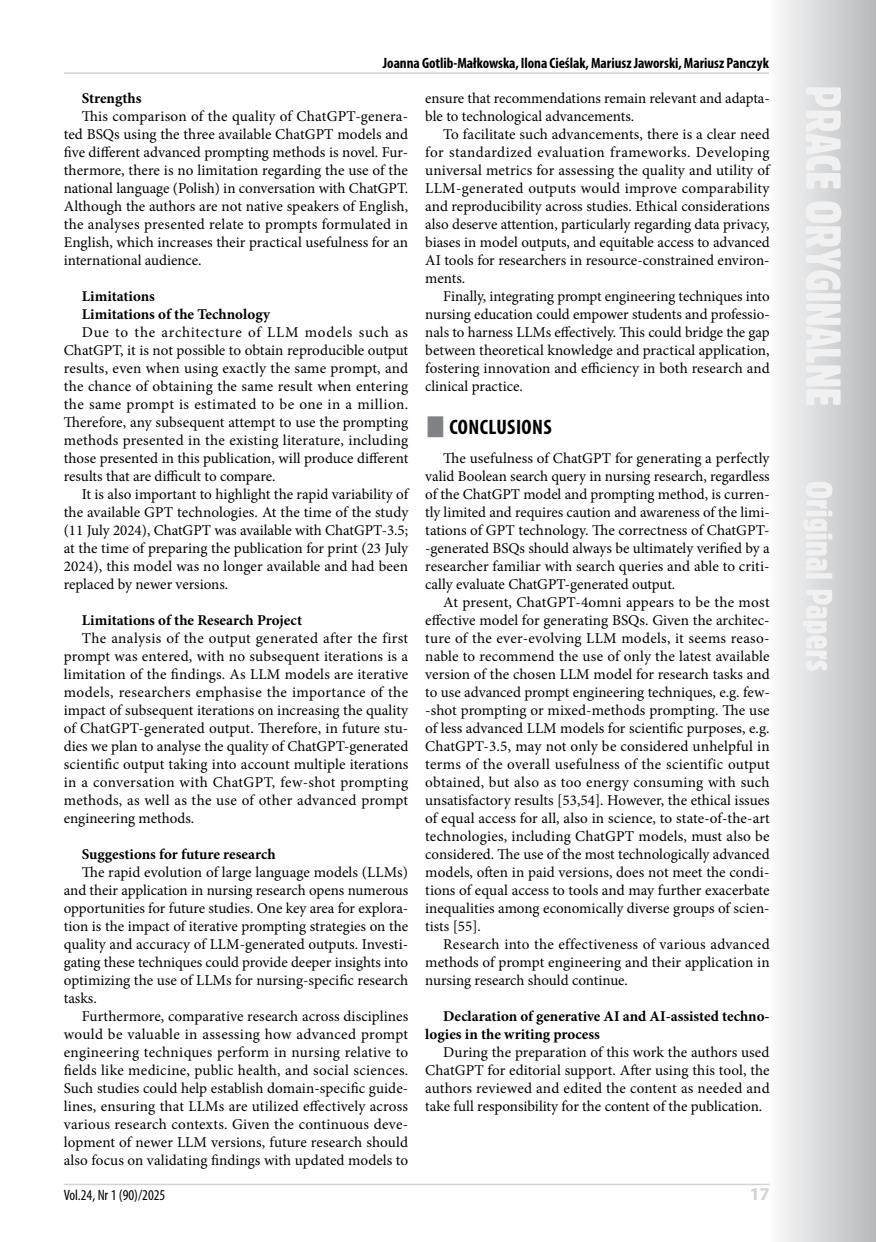
<style>
.page{position:relative;width:876px;height:1242px;background:#fff}
.page>*{position:absolute;margin:0;border:0;box-sizing:border-box;transform-origin:0 0}
.t1{font:700 condensed 21px "Myriad Pro";letter-spacing:.02em;color:#000}
.t2{font:700 18px "Myriad Pro";color:#d1d3d4}
.t3{font:15px/18px "Minion Pro";color:#000;text-align:justify}
.t4{font:700 15px/18px "Minion Pro";color:#000}
.t5{font:700 condensed 15px "Myriad Pro";letter-spacing:-.005em;color:#000}
.t6{font:condensed 15px "Myriad Pro";color:#000}
</style>
<div class="page">
<svg style="left:780px;top:0;width:96px;height:1242px;background:#d3d4d6"></svg>
<svg style="left:803px;top:87px;width:38px;height:584px"></svg>
<hr style="left:64px;top:1183px;width:706px;height:2px;background:#d1d3d4">
<hr style="left:64px;top:72px;width:705px;height:2px;background:#d1d3d4">
<p class="t5" style="left:383px;top:54px;width:387px">Joanna Gotlib-Małkowska, Ilona Cieślak, Mariusz Jaworski, Mariusz Panczyk</p>
<p class="t4" style="left:82px;top:89px;width:61px">Strengths</p>
<p class="t3" style="left:64px;top:107px;width:346px;text-indent:18px">This comparison of the quality of ChatGPT-genera&shy;ted BSQs using the three available ChatGPT models and five different advanced prompting methods is novel. Fur&shy;thermore, there is no limitation regarding the use of the national language (Polish) in conversation with ChatGPT.<br>Although the authors are not native speakers of English, the analyses presented relate to prompts formulated in English, which increases their practical usefulness for an international audience.</p>
<p class="t4" style="left:82px;top:287px;width:190px">Limitations<br>Limitations of the Technology</p>
<p class="t3" style="left:64px;top:323px;width:346px;text-indent:18px">Due to the architecture of LLM models such as ChatGPT, it is not possible to obtain reproducible output results, even when using exactly the same prompt, and the chance of obtaining the same result when entering the same prompt is estimated to be one in a million.<br>Therefore, any subsequent attempt to use the prompting methods presented in the existing literature, including those presented in this publication, will produce different results that are difficult to compare.</p>
<p class="t3" style="left:64px;top:485px;width:346px;text-indent:18px">It is also important to highlight the rapid variability of the available GPT technologies. At the time of the study (11 July 2024), ChatGPT was available with ChatGPT-3.5; at the time of preparing the publication for print (23 July 2024), this model was no longer available and had been replaced by newer versions.</p>
<p class="t4" style="left:82px;top:611px;width:222px">Limitations of the Research Project</p>
<p class="t3" style="left:64px;top:629px;width:346px;text-indent:18px">The analysis of the output generated after the first prompt was entered, with no subsequent iterations is a limitation of the findings. As LLM models are iterative models, researchers emphasise the importance of the impact of subsequent iterations on increasing the quality of ChatGPT-generated output. Therefore, in future stu&shy;dies we plan to analyse the quality of ChatGPT-generated scientific output taking into account multiple iterations in a conversation with ChatGPT, few-shot prompting methods, as well as the use of other advanced prompt engineering methods.</p>
<p class="t4" style="left:82px;top:845px;width:195px">Suggestions for future research</p>
<p class="t3" style="left:64px;top:863px;width:346px;text-indent:18px">The rapid evolution of large language models (LLMs) and their application in nursing research opens numerous opportunities for future studies. One key area for explora&shy;tion is the impact of iterative prompting strategies on the quality and accuracy of LLM-generated outputs. Investi&shy;gating these techniques could provide deeper insights into optimizing the use of LLMs for nursing-specific research tasks.</p>
<p class="t3" style="left:64px;top:1007px;width:346px;text-indent:18px">Furthermore, comparative research across disciplines would be valuable in assessing how advanced prompt engineering techniques perform in nursing relative to fields like medicine, public health, and social sciences.<br>Such studies could help establish domain-specific guide&shy;lines, ensuring that LLMs are utilized effectively across various research contexts. Given the continuous deve&shy;lopment of newer LLM versions, future research should also focus on validating findings with updated models to</p>
<p class="t3" style="left:425px;top:89px;width:346px">ensure that recommendations remain relevant and adapta&shy;ble to technological advancements.</p>
<p class="t3" style="left:425px;top:125px;width:346px;text-indent:18px">To facilitate such advancements, there is a clear need for standardized evaluation frameworks. Developing universal metrics for assessing the quality and utility of LLM-generated outputs would improve comparability and reproducibility across studies. Ethical considerations also deserve attention, particularly regarding data privacy, biases in model outputs, and equitable access to advanced AI tools for researchers in resource-constrained environ&shy;ments.</p>
<p class="t3" style="left:425px;top:287px;width:346px;text-indent:18px">Finally, integrating prompt engineering techniques into nursing education could empower students and professio&shy;nals to harness LLMs effectively. This could bridge the gap between theoretical knowledge and practical application, fostering innovation and efficiency in both research and clinical practice.</p>
<h1 class="t1" style="left:449px;top:414px;width:104px">CONCLUSIONS</h1>
<p class="t3" style="left:425px;top:449px;width:346px;text-indent:18px">The usefulness of ChatGPT for generating a perfectly valid Boolean search query in nursing research, regardless of the ChatGPT model and prompting method, is curren&shy;tly limited and requires caution and awareness of the limi&shy;tations of GPT technology. The correctness of ChatGPT--generated BSQs should always be ultimately verified by a researcher familiar with search queries and able to criti&shy;cally evaluate ChatGPT-generated output.</p>
<p class="t3" style="left:425px;top:593px;width:346px;text-indent:18px">At present, ChatGPT-4omni appears to be the most effective model for generating BSQs. Given the architec&shy;ture of the ever-evolving LLM models, it seems reaso&shy;nable to recommend the use of only the latest available version of the chosen LLM model for research tasks and to use advanced prompt engineering techniques, e.g. few--shot prompting or mixed-methods prompting. The use of less advanced LLM models for scientific purposes, e.g.<br>ChatGPT-3.5, may not only be considered unhelpful in terms of the overall usefulness of the scientific output obtained, but also as too energy consuming with such unsatisfactory results [53,54]. However, the ethical issues of equal access for all, also in science, to state-of-the-art technologies, including ChatGPT models, must also be considered. The use of the most technologically advanced models, often in paid versions, does not meet the condi&shy;tions of equal access to tools and may further exacerbate inequalities among economically diverse groups of scien&shy;tists [55].</p>
<p class="t3" style="left:425px;top:935px;width:346px;text-indent:18px">Research into the effectiveness of various advanced methods of prompt engineering and their application in nursing research should continue.</p>
<p class="t4" style="left:425px;top:1007px;width:346px;text-indent:18px">Declaration of generative AI and AI-assisted techno&shy;logies in the writing process</p>
<p class="t3" style="left:425px;top:1043px;width:346px;text-indent:18px">During the preparation of this work the authors used ChatGPT for editorial support. After using this tool, the authors reviewed and edited the content as needed and take full responsibility for the content of the publication.</p>
<p class="t6" style="left:64px;top:1186px;width:103px">Vol.24, Nr 1 (90)/2025</p>
<p class="t2" style="left:750px;top:1182px;width:21px">17</p>
</div>
